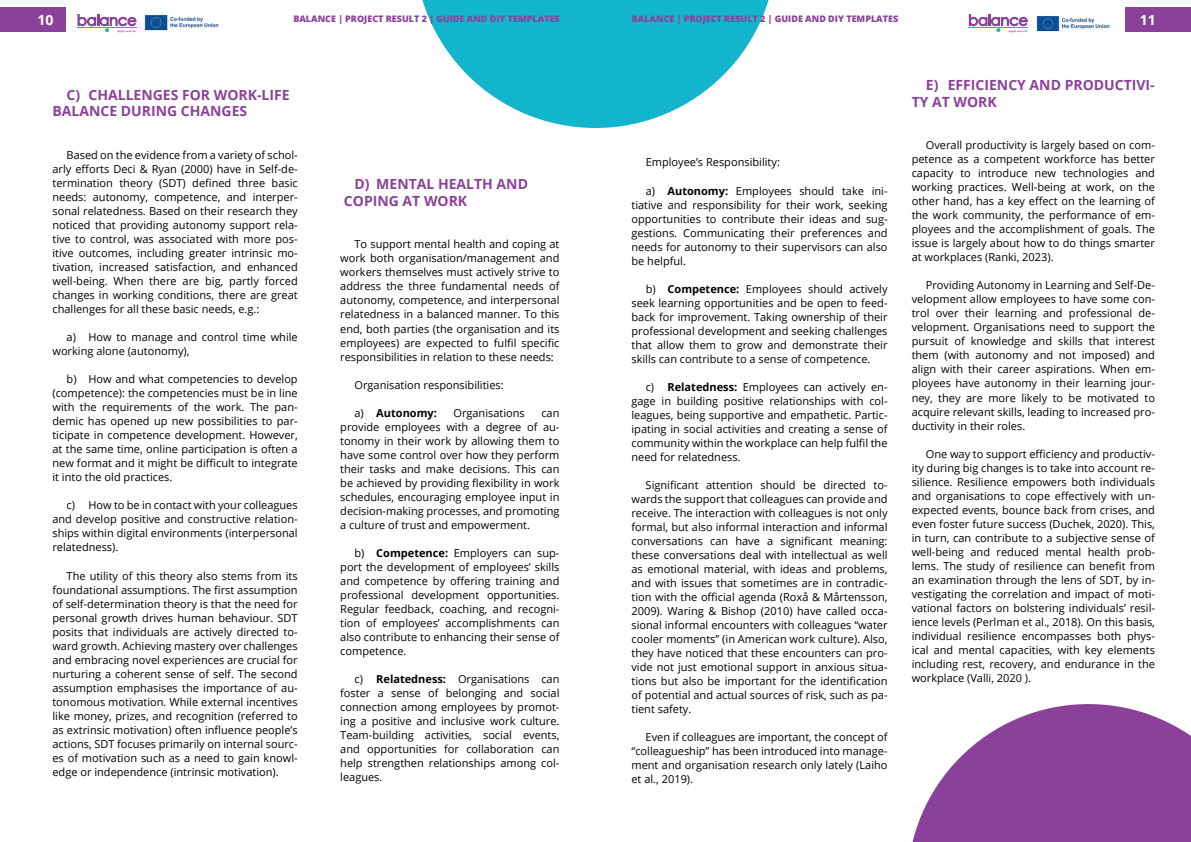
<style>
.page{position:relative;width:1191px;height:842px;background:#fff}
.page>*{position:absolute;margin:0;border:0;box-sizing:border-box;transform-origin:0 0}
.t1{font:700 14px/16.8px "Open Sans";color:#8b4199}
.t2{font:700 14px "Open Sans";color:#fff}
.t3{font:11px/14px "Open Sans";color:#000;text-align:justify}
.t4{font:700 11px "Open Sans";color:#000}
.t5{font:800 9px "Open Sans";color:#8b4199}
.s1{font-weight:400}
.s2{font-weight:700}
</style>
<div class="page">
<img style="left:145px;top:14px;width:74px;height:16px">
<svg style="left:77px;top:14px;width:60px;height:19px"></svg>
<svg style="left:912px;top:704px;width:279px;height:138px"></svg>
<img style="left:1036px;top:15px;width:74px;height:17px">
<svg style="left:968px;top:14px;width:60px;height:19px"></svg>
<svg style="left:422px;top:0;width:347px;height:128px;fill:#13b5cc"></svg>
<div style="left:0;top:7px;width:65px;height:25px;background:#8b4199"></div>
<div style="left:1125px;top:7px;width:66px;height:25px;background:#8b4199"></div>
<p class="t2" style="left:37px;top:10px;width:17px">10</p>
<p class="t5" style="left:293px;top:12px;width:268px">BALANCE | PROJECT RESULT 2 | GUIDE AND DIY TEMPLATES</p>
<p class="t1" style="left:52px;top:86px;width:239px;text-indent:14px">C) CHALLENGES FOR WORK-LIFE<br>BALANCE DURING CHANGES</p>
<p class="t3" style="left:52px;top:147px;width:247px;text-indent:14px">Based on the evidence from a variety of schol&shy;arly efforts Deci &amp; Ryan (2000) have in Self-de&shy;termination theory (SDT) defined three basic needs: autonomy, competence, and interper&shy;sonal relatedness. Based on their research they noticed that providing autonomy support rela&shy;tive to control, was associated with more pos&shy;itive outcomes, including greater intrinsic mo&shy;tivation, increased satisfaction, and enhanced well-being. When there are big, partly forced changes in working conditions, there are great challenges for all these basic needs, e.g.:</p>
<p class="t3" style="left:52px;top:330px;width:247px;text-indent:14px">a) How to manage and control time while working alone (autonomy),</p>
<p class="t3" style="left:52px;top:372px;width:247px;text-indent:14px">b) How and what competencies to develop (competence): the competencies must be in line with the requirements of the work. The pan&shy;demic has opened up new possibilities to par&shy;ticipate in competence development. However, at the same time, online participation is often a new format and it might be difficult to integrate it into the old practices.</p>
<p class="t3" style="left:52px;top:498px;width:247px;text-indent:14px">c) How to be in contact with your colleagues and develop positive and constructive relation&shy;ships within digital environments (interpersonal relatedness).</p>
<p class="t3" style="left:52px;top:568px;width:247px;text-indent:14px">The utility of this theory also stems from its foundational assumptions. The first assumption of self-determination theory is that the need for personal growth drives human behaviour. SDT posits that individuals are actively directed to&shy;ward growth. Achieving mastery over challenges and embracing novel experiences are crucial for nurturing a coherent sense of self. The second assumption emphasises the importance of au&shy;tonomous motivation. While external incentives like money, prizes, and recognition (referred to as extrinsic motivation) often influence people’s actions, SDT focuses primarily on internal sourc&shy;es of motivation such as a need to gain knowl&shy;edge or independence (intrinsic motivation).</p>
<p class="t1" style="left:344px;top:175px;width:186px;text-indent:11px">D) MENTAL HEALTH AND<br>COPING AT WORK</p>
<p class="t3" style="left:340px;top:237px;width:221px;text-indent:14px">To support mental health and coping at work both organisation/management and workers themselves must actively strive to address the three fundamental needs of autonomy, competence, and interpersonal relatedness in a balanced manner. To this end, both parties (the organisation and its employees) are expected to fulfil specific responsibilities in relation to these needs:</p>
<p class="t3" style="left:354px;top:377px;width:151px">Organisation responsibilities:</p>
<p class="t4" style="left:354px;top:405px;width:84px"><span class="s1">a)</span> Autonomy:</p>
<p class="t3" style="left:453px;top:406px;width:73px">Organisations</p>
<p class="t3" style="left:340px;top:406px;width:221px;text-indent:201px">can provide employees with a degree of au&shy;tonomy in their work by allowing them to have some control over how they perform their tasks and make decisions. This can be achieved by providing flexibility in work schedules, encouraging employee input in decision-making processes, and promoting a culture of trust and empowerment.</p>
<p class="t3" style="left:340px;top:546px;width:221px;text-indent:14px">b) <span class="s2">Competence:</span> Employers can sup&shy;port the development of employees’ skills and competence by offering training and professional development opportunities.<br>Regular feedback, coaching, and recogni&shy;tion of employees’ accomplishments can also contribute to enhancing their sense of competence.</p>
<p class="t3" style="left:340px;top:672px;width:221px;text-indent:14px">c) <span class="s2">Relatedness:</span> Organisations can foster a sense of belonging and social connection among employees by promot&shy;ing a positive and inclusive work culture.<br>Team-building activities, social events, and opportunities for collaboration can help strengthen relationships among col&shy;leagues.</p>
<p class="t5" style="left:632px;top:12px;width:268px">BALANCE | PROJECT RESULT 2 | GUIDE AND DIY TEMPLATES</p>
<p class="t2" style="left:1140px;top:10px;width:17px">11</p>
<p class="t3" style="left:645px;top:155px;width:136px">Employee’s Responsibility:</p>
<p class="t3" style="left:631px;top:183px;width:257px;text-indent:14px">a) <span class="s2">Autonomy:</span> Employees should take ini&shy;tiative and responsibility for their work, seeking opportunities to contribute their ideas and sug&shy;gestions. Communicating their preferences and needs for autonomy to their supervisors can also be helpful.</p>
<p class="t3" style="left:631px;top:281px;width:257px;text-indent:14px">b) <span class="s2">Competence:</span> Employees should actively seek learning opportunities and be open to feed&shy;back for improvement. Taking ownership of their professional development and seeking challenges that allow them to grow and demonstrate their skills can contribute to a sense of competence.</p>
<p class="t3" style="left:631px;top:380px;width:257px;text-indent:14px">c) <span class="s2">Relatedness:</span> Employees can actively en&shy;gage in building positive relationships with col&shy;leagues, being supportive and empathetic. Partic&shy;ipating in social activities and creating a sense of community within the workplace can help fulfil the need for relatedness.</p>
<p class="t3" style="left:631px;top:478px;width:257px;text-indent:14px">Significant attention should be directed to&shy;wards the support that colleagues can provide and receive. The interaction with colleagues is not only formal, but also informal interaction and informal conversations can have a significant meaning: these conversations deal with intellectual as well as emotional material, with ideas and problems, and with issues that sometimes are in contradic&shy;tion with the official agenda (Roxå &amp; Mårtensson, 2009). Waring &amp; Bishop (2010) have called occa&shy;sional informal encounters with colleagues “water cooler moments” (in American work culture). Also, they have noticed that these encounters can pro&shy;vide not just emotional support in anxious situa&shy;tions but also be important for the identification of potential and actual sources of risk, such as pa&shy;tient safety.</p>
<p class="t3" style="left:631px;top:730px;width:257px;text-indent:14px">Even if colleagues are important, the concept of “colleagueship” has been introduced into manage&shy;ment and organisation research only lately (Laiho et al., 2019).</p>
<p class="t1" style="left:911px;top:76px;width:244px;text-indent:14px">E) EFFICIENCY AND PRODUCTIVI-<br>TY AT WORK</p>
<p class="t3" style="left:911px;top:138px;width:245px;text-indent:14px">Overall productivity is largely based on com&shy;petence as a competent workforce has better capacity to introduce new technologies and working practices. Well-being at work, on the other hand, has a key effect on the learning of the work community, the performance of em&shy;ployees and the accomplishment of goals. The issue is largely about how to do things smarter at workplaces (Ranki, 2023).</p>
<p class="t3" style="left:911px;top:278px;width:245px;text-indent:14px">Providing Autonomy in Learning and Self-De&shy;velopment allow employees to have some con&shy;trol over their learning and professional de&shy;velopment. Organisations need to support the pursuit of knowledge and skills that interest them (with autonomy and not imposed) and align with their career aspirations. When em&shy;ployees have autonomy in their learning jour&shy;ney, they are more likely to be motivated to acquire relevant skills, leading to increased pro&shy;ductivity in their roles.</p>
<p class="t3" style="left:911px;top:446px;width:245px;text-indent:14px">One way to support efficiency and productiv&shy;ity during big changes is to take into account re&shy;silience. Resilience empowers both individuals and organisations to cope effectively with un&shy;expected events, bounce back from crises, and even foster future success (Duchek, 2020). This, in turn, can contribute to a subjective sense of well-being and reduced mental health prob&shy;lems. The study of resilience can benefit from an examination through the lens of SDT, by in&shy;vestigating the correlation and impact of moti&shy;vational factors on bolstering individuals’ resil&shy;ience levels (Perlman et al., 2018). On this basis, individual resilience encompasses both phys&shy;ical and mental capacities, with key elements including rest, recovery, and endurance in the workplace (Valli, 2020 ).</p>
</div>
